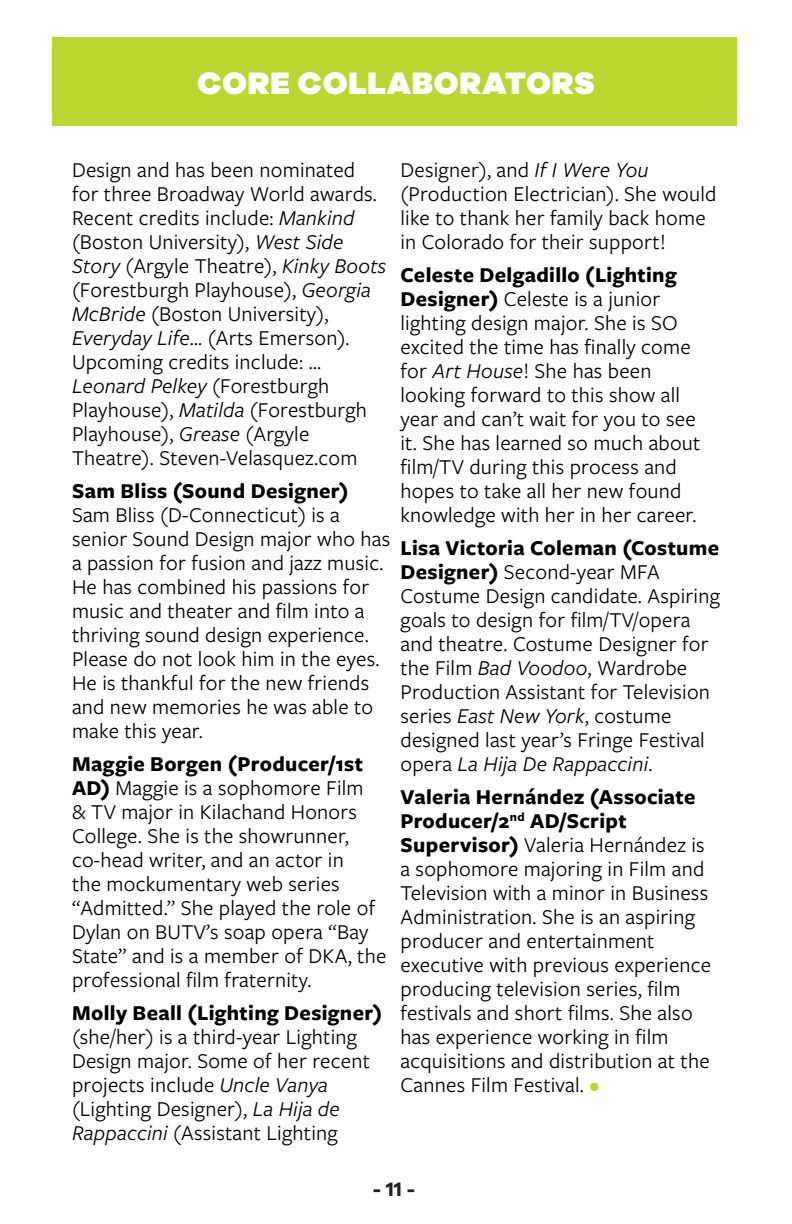
<style>
.page{position:relative;width:792px;height:1224px;background:#fff}
.page>*{position:absolute;margin:0;border:0;box-sizing:border-box;transform-origin:0 0}
.t1{font:900 32px "Galano Grotesque Alt";letter-spacing:.02em;color:#fff}
.t2{font:22px/24px "Freight Sans Pro";letter-spacing:.01em;color:#000}
.t3{font:700 20px "Galano Grotesque Alt";color:#231f20}
.s1{font-style:italic}
.s2{font-weight:700}
.s3{color:#bbd531}
</style>
<div class="page">
<div style="left:53px;top:37px;width:684px;height:89px;background:#bbd531"></div>
<p class="t1" style="left:197px;top:62px;width:399px">CORE COLLABORATORS</p>
<p class="t2" style="left:72px;top:157px;width:316px">Design and has been nominated for three Broadway World awards.<br>Recent credits include: <span class="s1">Mankind </span>(Boston University), <span class="s1">West Side<br>Story</span> (Argyle Theatre), <span class="s1">Kinky Boots </span>(Forestburgh Playhouse), <span class="s1">Georgia<br>McBride</span> (Boston University),<br><span class="s1">Everyday Life</span>… (Arts Emerson).<br>Upcoming credits include: …<br><span class="s1">Leonard Pelkey</span> (Forestburgh<br>Playhouse), <span class="s1">Matilda</span> (Forestburgh<br>Playhouse), <span class="s1">Grease</span> (Argyle<br>Theatre). Steven-Velasquez.com</p>
<p class="t2" style="left:72px;top:478px;width:320px"><span class="s2">Sam Bliss (Sound Designer)<br></span>Sam Bliss (D-Connecticut) is a senior Sound Design major who has a passion for fusion and jazz music.<br>He has combined his passions for music and theater and film into a thriving sound design experience.<br>Please do not look him in the eyes.<br>He is thankful for the new friends and new memories he was able to make this year.</p>
<p class="t2" style="left:72px;top:751px;width:316px"><span class="s2">Maggie Borgen (Producer/1st<br>AD)</span> Maggie is a sophomore Film<br>&amp; TV major in Kilachand Honors<br>College. She is the showrunner, co-head writer, and an actor in<br>the mockumentary web series “Admitted.” She played the role of<br>Dylan on BUTV’s soap opera “Bay<br>State” and is a member of DKA, the professional film fraternity.</p>
<p class="t2" style="left:72px;top:1000px;width:312px"><span class="s2">Molly Beall (Lighting Designer) </span>(she/her) is a third-year Lighting<br>Design major. Some of her recent projects include <span class="s1">Uncle Vanya </span>(Lighting Designer), <span class="s1">La Hija de<br>Rappaccini</span> (Assistant Lighting</p>
<p class="t2" style="left:400px;top:157px;width:317px">Designer), and <span class="s1">If I Were You </span>(Production Electrician). She would like to thank her family back home in Colorado for their support!</p>
<p class="t2" style="left:400px;top:262px;width:301px"><span class="s2">Celeste Delgadillo (Lighting<br>Designer)</span> Celeste is a junior lighting design major. She is SO excited the time has finally come for <span class="s1">Art House</span>! She has been looking forward to this show all year and can’t wait for you to see it. She has learned so much about film/TV during this process and hopes to take all her new found knowledge with her in her career.</p>
<p class="t2" style="left:400px;top:535px;width:321px"><span class="s2">Lisa Victoria Coleman (Costume<br>Designer)</span> Second-year MFA<br>Costume Design candidate. Aspiring goals to design for film/TV/opera and theatre. Costume Designer for the Film <span class="s1">Bad Voodoo</span>, Wardrobe<br>Production Assistant for Television series <span class="s1">East New York</span>, costume designed last year’s Fringe Festival opera <span class="s1">La Hija De Rappaccini</span>.</p>
<p class="t2" style="left:400px;top:784px;width:312px"><span class="s2">Valeria Hernández (Associate<br>Producer/2</span><sup>nd</sup> <span class="s2">AD/Script<br>Supervisor)</span> Valeria Hernández is a sophomore majoring in Film and<br>Television with a minor in Business<br>Administration. She is an aspiring producer and entertainment executive with previous experience producing television series, film festivals and short films. She also has experience working in film acquisitions and distribution at the<br>Cannes Film Festival. <span class="s3">•</span></p>
<p class="t3" style="left:373px;top:1177px;width:44px">- 11 -</p>
</div>
